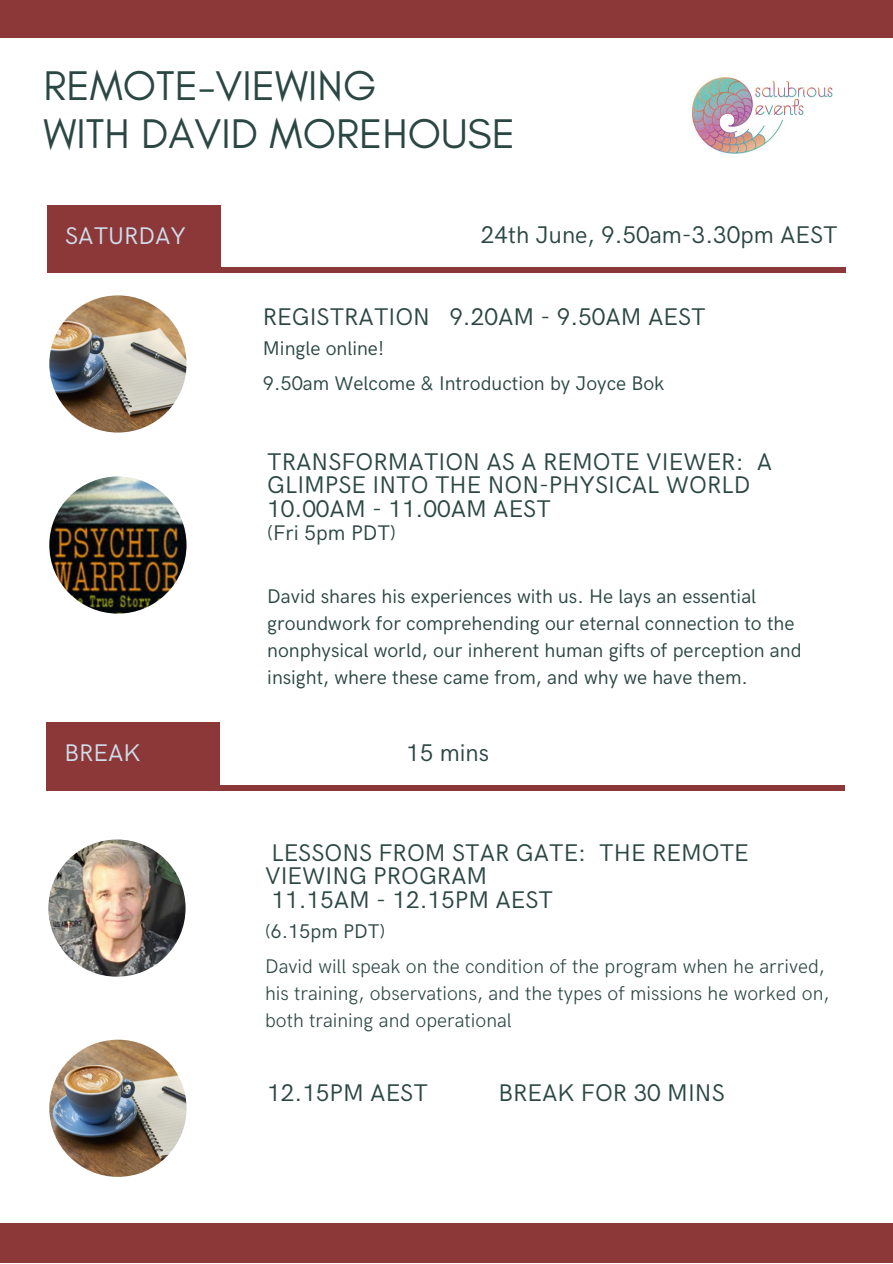
<style>
.page{position:relative;width:893px;height:1264px;background:#fff}
.page>*{position:absolute;margin:0;border:0;box-sizing:border-box;transform-origin:0 0}
.t1{font:42.3px "Glacial Indifference";color:#2b4743}
.t2{font:24.15px/23.5px "HK Grotesk";color:#2b4743}
.t3{font:24.15px "HK Grotesk";color:#cedeeb}
.t4{font:21.15px "HK Grotesk";color:#2b4743}
.t5{font:19.8px/27px "HK Grotesk";color:#2b4743}
.t6{font:300 19.8px/27px "HK Grotesk";color:#2b4743}
</style>
<div class="page">
<div style="left:48px;top:267px;width:797px;height:6px;background:#8c3839"></div>
<div style="left:47px;top:205px;width:173px;height:67px;background:#8c3839"></div>
<div style="left:47px;top:784px;width:797px;height:6px;background:#8c3839"></div>
<div style="left:46px;top:722px;width:173px;height:67px;background:#8c3839"></div>
<img style="left:49px;top:295px;width:137px;height:137px;border-radius:50%">
<img style="left:49px;top:476px;width:137px;height:137px;border-radius:50%">
<img style="left:48px;top:839px;width:137px;height:137px;border-radius:50%">
<img style="left:49px;top:1039px;width:137px;height:137px;border-radius:50%">
<div style="left:0;top:1223px;width:892px;height:39px;background:#8c3839"></div>
<div style="left:0;top:0;width:892px;height:38px;background:#8c3839"></div>
<img style="left:692px;top:77px;width:141px;height:77px">
<p class="t1" style="left:43px;top:60px;width:334px">REMOTE-VIEWING</p>
<p class="t1" style="left:43px;top:108px;width:473px">WITH DAVID MOREHOUSE</p>
<p class="t3" style="left:65px;top:222px;width:122px">SATURDAY</p>
<p class="t2" style="left:481px;top:224px;width:358px">24th June, 9.50am-3.30pm AEST</p>
<p class="t2" style="left:263px;top:305px;width:444px">REGISTRATION 9.20AM - 9.50AM AEST</p>
<p class="t5" style="left:263px;top:336px;width:123px">Mingle online!</p>
<p class="t5" style="left:263px;top:370px;width:403px">9.50am Welcome &amp; Introduction by Joyce Bok</p>
<p class="t2" style="left:267px;top:451px;width:506px">TRANSFORMATION AS A REMOTE VIEWER: A<br>GLIMPSE INTO THE NON-PHYSICAL WORLD</p>
<p class="t2" style="left:267px;top:498px;width:285px">10.00AM - 11.00AM AEST</p>
<p class="t4" style="left:267px;top:520px;width:130px">(Fri 5pm PDT)</p>
<p class="t5" style="left:267px;top:584px;width:535px">David shares his experiences with us. He lays an essential groundwork for comprehending our eternal connection to the nonphysical world, our inherent human gifts of perception and insight, where these came from, and why we have them.</p>
<p class="t3" style="left:64px;top:739px;width:78px">BREAK</p>
<p class="t2" style="left:406px;top:741px;width:84px">15 mins</p>
<p class="t2" style="left:265px;top:841px;width:485px">LESSONS FROM STAR GATE: THE REMOTE<br>VIEWING PROGRAM</p>
<p class="t2" style="left:271px;top:888px;width:283px">11.15AM - 12.15PM AEST</p>
<p class="t5" style="left:265px;top:918px;width:121px">(6.15pm PDT)</p>
<p class="t6" style="left:265px;top:953px;width:565px">David will speak on the condition of the program when he arrived, his training, observations, and the types of missions he worked on, both training and operational</p>
<p class="t2" style="left:267px;top:1082px;width:162px">12.15PM AEST</p>
<p class="t2" style="left:498px;top:1082px;width:228px">BREAK FOR 30 MINS</p>
</div>
